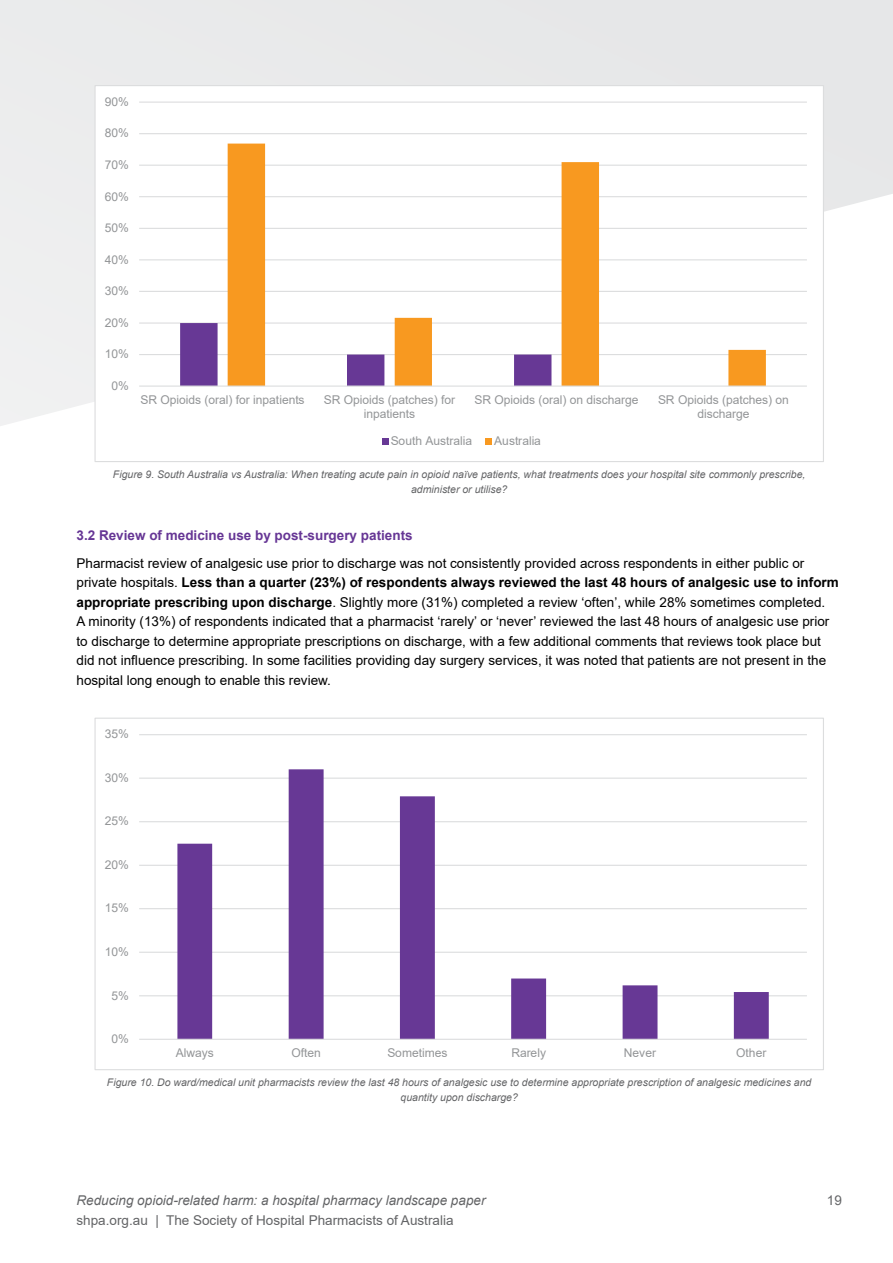
<style>
.page{position:relative;width:893px;height:1263px;background:#fff}
.page>*{position:absolute;margin:0;border:0;box-sizing:border-box;transform-origin:0 0}
.t1{font:13.5px/19.5px "Arial";color:#000}
.t2{font:italic 13.5px "Arial";color:#636466}
.t3{font:13.5px "Arial";color:#636466}
.t4{font:700 13.5px "Arial";color:#663695}
.t5{font:12px/13.8px "Arial";letter-spacing:-.005em;color:#939597;text-align:center}
.t6{font:italic 10.5px/15px "Arial";color:#636466;text-align:center}
.s1{font-weight:700}
</style>
<div class="page">
<svg style="left:0;top:0;width:893px;height:426px"></svg>
<div style="left:95px;top:86px;width:728px;height:376px;background:#fff"></div>
<hr style="left:139px;top:354px;width:668px;height:1px;background:#dcddde">
<hr style="left:139px;top:322px;width:668px;height:2px;background:#dcddde">
<hr style="left:139px;top:291px;width:668px;height:1px;background:#dcddde">
<hr style="left:139px;top:259px;width:668px;height:1px;background:#dcddde">
<hr style="left:139px;top:228px;width:668px;height:1px;background:#dcddde">
<hr style="left:139px;top:196px;width:668px;height:1px;background:#dcddde">
<hr style="left:139px;top:165px;width:668px;height:1px;background:#dcddde">
<hr style="left:139px;top:133px;width:668px;height:1px;background:#dcddde">
<hr style="left:139px;top:102px;width:668px;height:1px;background:#dcddde">
<svg style="left:180px;top:323px;width:48px;height:62px"></svg>
<svg style="left:228px;top:144px;width:538px;height:241px"></svg>
<hr style="left:139px;top:385px;width:668px;height:2px;background:#dcddde">
<svg style="left:382px;top:438px;width:6px;height:6px"></svg>
<svg style="left:486px;top:438px;width:6px;height:6px"></svg>
<hr style="left:139px;top:995px;width:668px;height:1px;background:#dcddde">
<hr style="left:139px;top:952px;width:668px;height:1px;background:#dcddde">
<hr style="left:139px;top:908px;width:668px;height:1px;background:#dcddde">
<hr style="left:139px;top:865px;width:668px;height:1px;background:#dcddde">
<hr style="left:139px;top:821px;width:668px;height:1px;background:#dcddde">
<hr style="left:139px;top:777px;width:668px;height:2px;background:#dcddde">
<hr style="left:139px;top:734px;width:668px;height:1px;background:#dcddde">
<svg style="left:177px;top:769px;width:592px;height:270px"></svg>
<hr style="left:139px;top:1039px;width:668px;height:1px;background:#dcddde">
<p class="t5" style="left:105px;top:95px;width:26px">90%</p>
<p class="t5" style="left:105px;top:126px;width:26px">80%</p>
<p class="t5" style="left:105px;top:158px;width:26px">70%</p>
<p class="t5" style="left:105px;top:189px;width:26px">60%</p>
<p class="t5" style="left:105px;top:221px;width:26px">50%</p>
<p class="t5" style="left:105px;top:252px;width:26px">40%</p>
<p class="t5" style="left:105px;top:284px;width:26px">30%</p>
<p class="t5" style="left:105px;top:316px;width:26px">20%</p>
<p class="t5" style="left:105px;top:347px;width:26px">10%</p>
<p class="t5" style="left:111px;top:379px;width:19px">0%</p>
<p class="t5" style="left:141px;top:393px;width:166px">SR Opioids (oral) for inpatients</p>
<p class="t5" style="left:324px;top:393px;width:133px">SR Opioids (patches) for inpatients</p>
<p class="t5" style="left:474px;top:393px;width:166px">SR Opioids (oral) on discharge</p>
<p class="t5" style="left:658px;top:393px;width:132px">SR Opioids (patches) on discharge</p>
<p class="t5" style="left:391px;top:434px;width:83px">South Australia</p>
<p class="t5" style="left:494px;top:434px;width:48px">Australia</p>
<p class="t6" style="left:113px;top:467px;width:694px">Figure 9. South Australia vs Australia: When treating acute pain in opioid naïve patients, what treatments does your hospital site commonly prescribe, administer or utilise?</p>
<p class="t4" style="left:77px;top:525px;width:338px">3.2 Review of medicine use by post-surgery patients</p>
<p class="t1" style="left:77px;top:553px;width:764px">Pharmacist review of analgesic use prior to discharge was not consistently provided across respondents in either public or private hospitals. <span class="s1">Less than a quarter (23%) of respondents always reviewed the last 48 hours of analgesic use to inform appropriate prescribing upon discharge</span>. Slightly more (31%) completed a review ‘often’, while 28% sometimes completed.<br>A minority (13%) of respondents indicated that a pharmacist ‘rarely’ or ‘never’ reviewed the last 48 hours of analgesic use prior to discharge to determine appropriate prescriptions on discharge, with a few additional comments that reviews took place but did not influence prescribing. In some facilities providing day surgery services, it was noted that patients are not present in the hospital long enough to enable this review.</p>
<p class="t5" style="left:105px;top:727px;width:26px">35%</p>
<p class="t5" style="left:105px;top:771px;width:26px">30%</p>
<p class="t5" style="left:105px;top:814px;width:26px">25%</p>
<p class="t5" style="left:105px;top:858px;width:26px">20%</p>
<p class="t5" style="left:105px;top:901px;width:26px">15%</p>
<p class="t5" style="left:105px;top:945px;width:26px">10%</p>
<p class="t5" style="left:111px;top:988px;width:19px">5%</p>
<p class="t5" style="left:111px;top:1032px;width:19px">0%</p>
<p class="t5" style="left:176px;top:1046px;width:40px">Always</p>
<p class="t5" style="left:291px;top:1046px;width:31px">Often</p>
<p class="t5" style="left:387px;top:1046px;width:62px">Sometimes</p>
<p class="t5" style="left:511px;top:1046px;width:36px">Rarely</p>
<p class="t5" style="left:624px;top:1046px;width:34px">Never</p>
<p class="t5" style="left:736px;top:1046px;width:32px">Other</p>
<p class="t6" style="left:107px;top:1075px;width:706px">Figure 10. Do ward/medical unit pharmacists review the last 48 hours of analgesic use to determine appropriate prescription of analgesic medicines and quantity upon discharge?</p>
<p class="t2" style="left:77px;top:1191px;width:410px">Reducing opioid-related harm: a hospital pharmacy landscape paper</p>
<p class="t3" style="left:827px;top:1191px;width:17px">19</p>
<p class="t3" style="left:77px;top:1210px;width:378px">shpa.org.au | The Society of Hospital Pharmacists of Australia</p>
</div>
